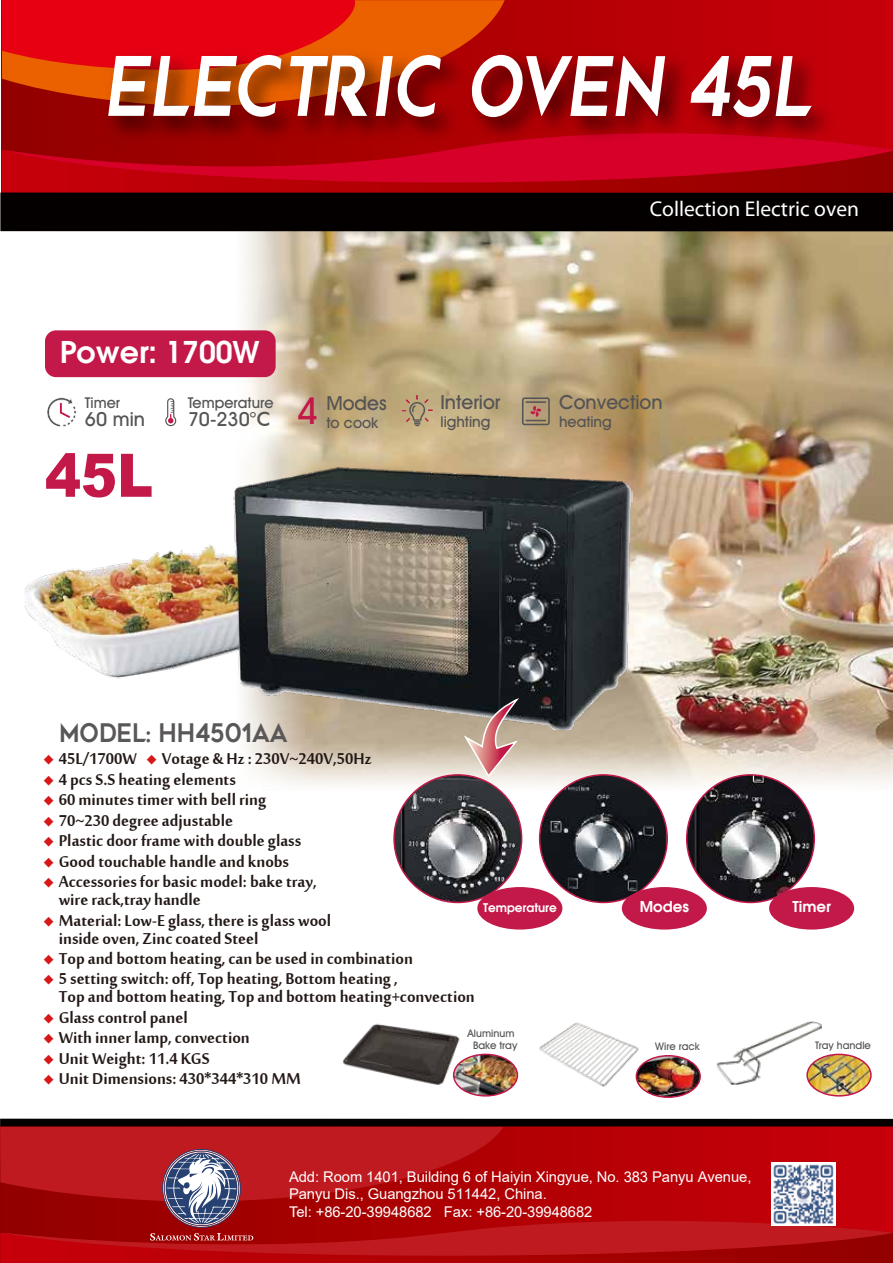
<style>
.page{position:relative;width:893px;height:1263px;background:#fff}
.page>*{position:absolute;margin:0;border:0;box-sizing:border-box;transform-origin:0 0}
.t1{font:81.75px "Captain Marvel";color:#fff;scale:.81 1}
.t2{font:900 60px "Arial";color:#c31949;scale:.9 1}
.t3{font:500 37.5px "Avant Garde IT Cby BT";color:#c31949}
.t4{font:600 30px "Avant Garde";color:#fff}
.t5{font:25.5px "Captain Marvel";color:#595757;scale:.9 1}
.t6{font:24px/18px "Mool Boran";color:#221815}
.t7{font:21.45px "Myriad Pro";color:#fff}
.t8{font:500 19.5px "Avant Garde IT Cby BT";color:#555454}
.t9{font:500 15px "Avant Garde IT Cby BT";color:#555454}
.t10{font:600 15px "Avant Garde";color:#fff}
.t11{font:14.7px/17.7px "Arial";letter-spacing:-.005em;color:#fff}
.t12{font:600 12px "Avant Garde";color:#fff}
.t13{font:500 10.5px/12px "Avant Garde IT Cby BT";color:#555454;text-align:center}
.s1{font-family:"Futura BT"}
.s2{font-family:"Adobe Song Std";font-weight:300;font-size:11.4px;color:#d71718}
</style>
<div class="page">
<img style="left:236px;top:231px;width:657px;height:559px">
<img style="left:24px;top:464px;width:609px;height:265px">
<svg style="left:2px;top:0;width:891px;height:130px;background:#ba0007"></svg>
<svg style="left:2px;top:182px;width:891px;height:11px;background:#a80003"></svg>
<svg style="left:2px;top:130px;width:891px;height:52px;background:#bd0014"></svg>
<svg style="left:2px;top:0;width:503px;height:106px;background:#d64900"></svg>
<svg style="left:2px;top:0;width:358px;height:71px;background:#e60810"></svg>
<img style="left:67px;top:26px;width:787px;height:142px">
<div style="left:0;top:1119px;width:893px;height:7px;background:#040000"></div>
<div style="left:0;top:193px;width:893px;height:38px;background:#040000"></div>
<svg style="left:165px;top:398px;width:11px;height:28px"></svg>
<svg style="left:47px;top:397px;width:30px;height:30px"></svg>
<div style="left:45px;top:330px;width:231px;height:47px;background:#c31949;border-radius:11px"></div>
<img style="left:540px;top:775px;width:127px;height:127px;border-radius:64px">
<img style="left:687px;top:775px;width:127px;height:127px;border-radius:64px">
<img style="left:394px;top:775px;width:128px;height:127px;border-radius:64px">
<div style="left:477px;top:887px;width:85px;height:42px;background:#c31949;border-radius:50%"></div>
<div style="left:622px;top:887px;width:85px;height:42px;background:#c31949;border-radius:50%"></div>
<div style="left:769px;top:887px;width:85px;height:42px;background:#c31949;border-radius:50%"></div>
<img style="left:717px;top:1021px;width:105px;height:64px">
<img style="left:807px;top:1054px;width:64px;height:42px">
<div style="left:806px;top:1054px;width:66px;height:42px;border:2px solid #c31949;border-radius:50%"></div>
<img style="left:539px;top:1022px;width:100px;height:65px">
<img style="left:636px;top:1056px;width:64px;height:41px">
<div style="left:636px;top:1055px;width:65px;height:43px;border:2px solid #c31949;border-radius:50%"></div>
<img style="left:342px;top:1023px;width:118px;height:62px">
<img style="left:454px;top:1054px;width:63px;height:42px">
<div style="left:453px;top:1054px;width:65px;height:42px;border:2px solid #c31949;border-radius:50%"></div>
<svg style="left:402px;top:395px;width:31px;height:31px"></svg>
<svg style="left:522px;top:397px;width:28px;height:28px"></svg>
<svg style="left:462px;top:700px;width:58px;height:78px;background:#b4958f"></svg>
<svg style="left:0;top:1127px;width:893px;height:136px;background:#b40f15"></svg>
<img style="left:772px;top:1162px;width:64px;height:64px">
<h1 class="t1" style="left:103px;top:41px;width:890px">ELECTRIC OVEN 45L</h1>
<p class="t4" style="left:60px;top:332px;width:201px">Power: 1700W</p>
<p class="t9" style="left:85px;top:393px;width:37px">Timer</p>
<p class="t8" style="left:85px;top:407px;width:62px">60 min</p>
<h2 class="t2" style="left:45px;top:432px;width:122px">45L</h2>
<p class="t9" style="left:188px;top:393px;width:87px">Temperature</p>
<p class="t8" style="left:188px;top:407px;width:84px">70-230<span class="s1">°C</span></p>
<h3 class="t3" style="left:297px;top:388px;width:23px">4</h3>
<p class="t8" style="left:326px;top:391px;width:62px">Modes</p>
<p class="t9" style="left:326px;top:414px;width:53px">to cook</p>
<p class="t8" style="left:440px;top:390px;width:62px">Interior</p>
<p class="t9" style="left:440px;top:413px;width:52px">lighting</p>
<p class="t7" style="left:650px;top:196px;width:211px">Collection Electric oven</p>
<p class="t8" style="left:559px;top:390px;width:105px">Convection</p>
<p class="t9" style="left:559px;top:412px;width:54px">heating</p>
<p class="t5" style="left:59px;top:718px;width:255px">MODEL: HH4501AA</p>
<p class="t6" style="left:43px;top:747px;width:330px"><span class="s2">◆</span> 45L/1700W <span class="s2">◆</span> Votage &amp; Hz : 230V~240V,50Hz</p>
<p class="t6" style="left:43px;top:767px;width:194px"><span class="s2">◆</span> 4 pcs S.S heating elements</p>
<p class="t6" style="left:43px;top:788px;width:225px"><span class="s2">◆</span> 60 minutes timer with bell ring</p>
<p class="t6" style="left:43px;top:808px;width:191px"><span class="s2">◆</span> 70~230 degree adjustable</p>
<p class="t6" style="left:43px;top:829px;width:260px"><span class="s2">◆</span> Plastic door frame with double glass</p>
<p class="t6" style="left:43px;top:849px;width:247px"><span class="s2">◆</span> Good touchable handle and knobs</p>
<p class="t6" style="left:59px;top:870px;width:259px;text-indent:-15px"><span class="s2">◆</span> Accessories for basic model: bake tray, wire rack,tray handle</p>
<p class="t6" style="left:59px;top:908px;width:274px;text-indent:-15px"><span class="s2">◆</span> Material: Low-E glass, there is glass wool inside oven, Zinc coated Steel</p>
<p class="t6" style="left:43px;top:947px;width:371px"><span class="s2">◆</span> Top and bottom heating, can be used in combination</p>
<p class="t6" style="left:59px;top:967px;width:418px;text-indent:-15px"><span class="s2">◆</span> 5 setting switch: off, Top heating, Bottom heating ,<br>Top and bottom heating, Top and bottom heating+convection</p>
<p class="t6" style="left:43px;top:1005px;width:146px"><span class="s2">◆</span> Glass control panel</p>
<p class="t6" style="left:43px;top:1026px;width:208px"><span class="s2">◆</span> With inner lamp, convection</p>
<p class="t6" style="left:43px;top:1046px;width:168px"><span class="s2">◆</span> Unit Weight: 11.4 KGS</p>
<p class="t6" style="left:43px;top:1067px;width:259px"><span class="s2">◆</span> Unit Dimensions: 430*344*310 MM</p>
<p class="t12" style="left:483px;top:900px;width:75px">Temperature</p>
<p class="t10" style="left:640px;top:897px;width:51px">Modes</p>
<p class="t10" style="left:792px;top:897px;width:40px">Timer</p>
<p class="t13" style="left:468px;top:1027px;width:51px">Aluminum<br>Bake tray</p>
<p class="t13" style="left:655px;top:1040px;width:46px">Wire rack</p>
<p class="t13" style="left:815px;top:1039px;width:57px">Tray handle</p>
<p class="t11" style="left:289px;top:1167px;width:464px">Add: Room 1401, Building 6 of Haiyin Xingyue, No. 383 Panyu Avenue,<br>Panyu Dis., Guangzhou 511442, China.<br>Tel: +86-20-39948682 Fax: +86-20-39948682</p>
</div>
